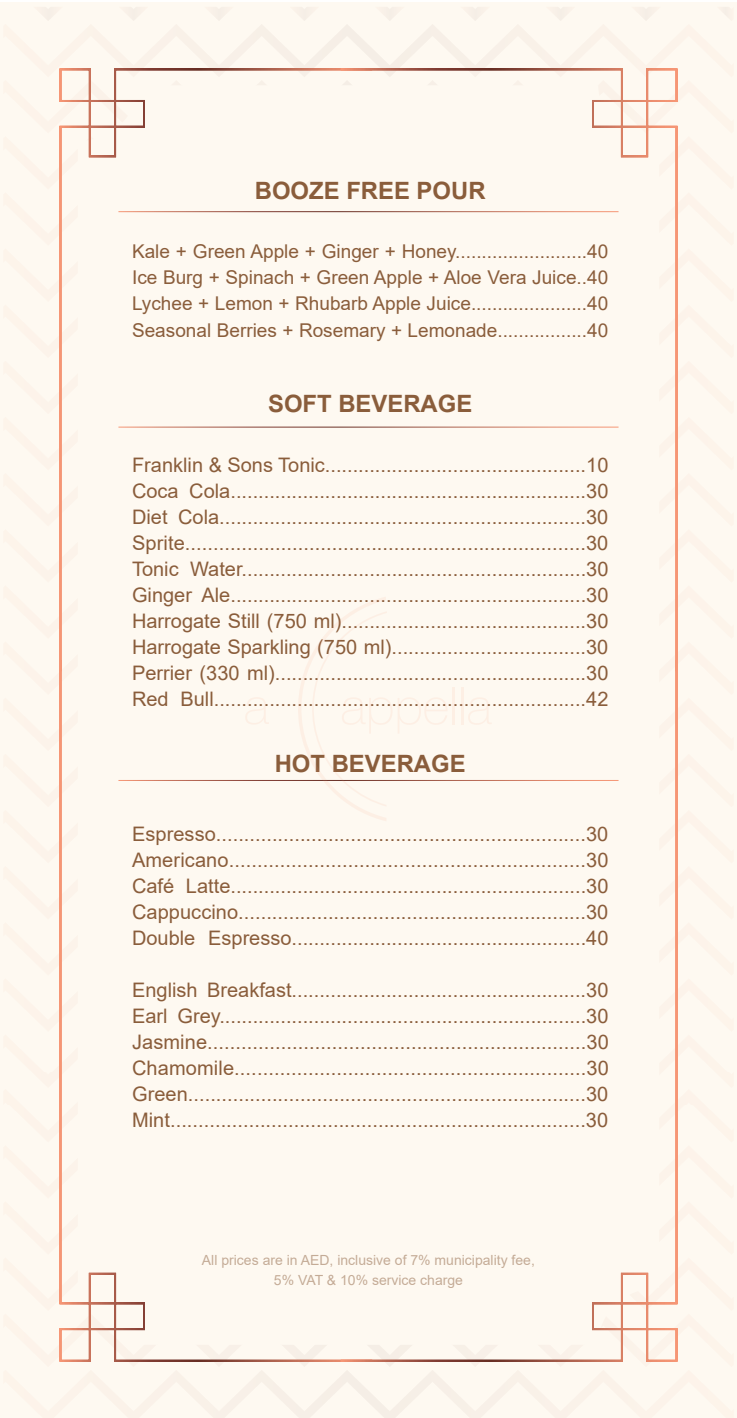
<style>
.page{position:relative;width:737px;height:1418px;background:#fff}
.page>*{position:absolute;margin:0;border:0;box-sizing:border-box;transform-origin:0 0}
.t1{font:700 23.8px "Arial";color:#8a5d3b}
.t2{font:20px/26px "Arial";color:#8a5d3b;text-align:justify}
.t3{font:19px/26px "Arial";color:#8a5d3b;text-align:justify}
.t4{font:14px/19.8px "Arial";color:#8a5d3b;text-align:center}
</style>
<div class="page">
<div style="left:3px;top:7px;width:731px;height:1410px;background:#fef9f1"></div>
<p class="t1" style="left:255px;top:174px;width:232px">BOOZE FREE POUR</p>
<p class="t3" style="left:132px;top:239px;width:478px">Kale + Green Apple + Ginger + Honey.........................40<br>Ice Burg + Spinach + Green Apple + Aloe Vera Juice..40<br>Lychee + Lemon + Rhubarb Apple Juice......................40<br>Seasonal Berries + Rosemary + Lemonade.................40</p>
<p class="t1" style="left:268px;top:387px;width:206px">SOFT BEVERAGE</p>
<p class="t2" style="left:132px;top:451px;width:478px">Franklin &amp; Sons Tonic...............................................10<br>Coca Cola................................................................30<br>Diet Cola..................................................................30<br>Sprite.......................................................................30<br>Tonic Water..............................................................30<br>Ginger Ale................................................................30<br>Harrogate Still (750 ml)............................................30<br>Harrogate Sparkling (750 ml)...................................30<br>Perrier (330 ml)........................................................30<br>Red Bull...................................................................42</p>
<p class="t1" style="left:275px;top:747px;width:192px">HOT BEVERAGE</p>
<p class="t2" style="left:132px;top:821px;width:478px">Espresso..................................................................30<br>Americano...............................................................30<br>Café Latte................................................................30<br>Cappuccino..............................................................30<br>Double Espresso.....................................................40</p>
<p class="t2" style="left:132px;top:977px;width:478px">English Breakfast.....................................................30<br>Earl Grey..................................................................30<br>Jasmine...................................................................30<br>Chamomile..............................................................30<br>Green.......................................................................30<br>Mint..........................................................................30</p>
<p class="t4" style="left:202px;top:1250px;width:335px">All prices are in AED, inclusive of 7% municipality fee,<br>5% VAT &amp; 10% service charge</p>
</div>
